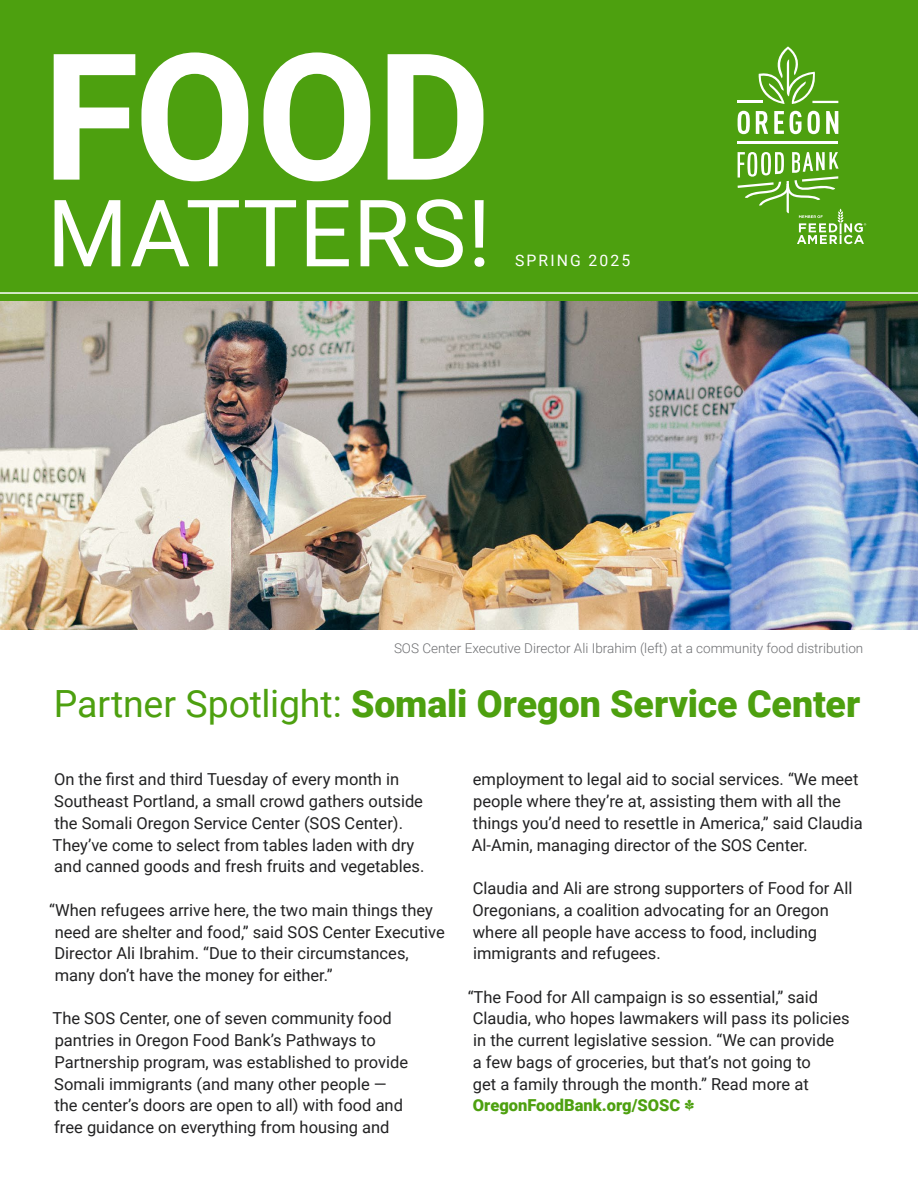
<style>
.page{position:relative;width:918px;height:1188px;background:#fff}
.page>*{position:absolute;margin:0;border:0;box-sizing:border-box;transform-origin:0 0}
.t1{font:700 176.4px "Roboto";color:#fff}
.t2{font:93px "Roboto";letter-spacing:.01em;color:#fff}
.t3{font:900 37.5px "Roboto";letter-spacing:-.005em;color:#4da00f}
.t4{font:16.5px/21.8px "Roboto";color:#222223}
.t5{font:15.75px "Roboto";letter-spacing:.135em;color:#fff}
.t6{font:300 13.5px "Roboto";color:#6d6e71}
.s1{font-weight:400}
.s2{font-weight:900;color:#4da00f}
.s3{font-family:"Ramo de Flores";color:#4da00f}
</style>
<div class="page">
<div style="left:0;top:0;width:918px;height:303px;background:#4da00f"></div>
<hr style="left:0;top:292px;width:918px;height:2px;background:#fff">
<hr style="left:738px;top:101px;width:25px;height:2px;background:#fff">
<hr style="left:812px;top:101px;width:26px;height:2px;background:#fff">
<svg style="left:758px;top:46px;width:58px;height:58px"></svg>
<hr style="left:738px;top:142px;width:100px;height:2px;background:#fff">
<svg style="left:738px;top:111px;width:12px;height:23px"></svg>
<svg style="left:756px;top:111px;width:12px;height:23px"></svg>
<svg style="left:774px;top:111px;width:10px;height:23px"></svg>
<svg style="left:790px;top:111px;width:12px;height:23px"></svg>
<svg style="left:808px;top:111px;width:12px;height:23px"></svg>
<svg style="left:826px;top:111px;width:12px;height:23px"></svg>
<svg style="left:738px;top:152px;width:128px;height:92px"></svg>
<img style="left:0;top:301px;width:918px;height:328px">
<h1 class="t1" style="left:42px;top:-7px;width:450px">FOOD</h1>
<h2 class="t2" style="left:47px;top:168px;width:446px">MATTERS!</h2>
<p class="t5" style="left:515px;top:250px;width:117px">SPRING 2025</p>
<p class="t6" style="left:394px;top:639px;width:471px">SOS Center Executive Director Ali Ibrahim (left) at a community food distribution</p>
<h3 class="t3" style="left:54px;top:677px;width:808px"><span class="s1">Partner Spotlight:</span> Somali Oregon Service Center</h3>
<p class="t4" style="left:53px;top:768px;width:373px">On the first and third Tuesday of every month in Southeast Portland, a small crowd gathers outside the Somali Oregon Service Center (SOS Center).<br>They’ve come to select from tables laden with dry and canned goods and fresh fruits and vegetables.</p>
<p class="t4" style="left:54px;top:898px;width:392px;text-indent:-5px">“When refugees arrive here, the two main things they need are shelter and food,” said SOS Center Executive Director Ali Ibrahim. “Due to their circumstances, many don’t have the money for either.”</p>
<p class="t4" style="left:53px;top:1007px;width:357px">The SOS Center, one of seven community food pantries in Oregon Food Bank’s Pathways to Partnership program, was established to provide Somali immigrants (and many other people — the center’s doors are open to all) with food and free guidance on everything from housing and</p>
<p class="t4" style="left:472px;top:768px;width:392px">employment to legal aid to social services. “We meet people where they’re at, assisting them with all the things you’d need to resettle in America,” said Claudia Al-Amin, managing director of the SOS Center.</p>
<p class="t4" style="left:473px;top:877px;width:381px">Claudia and Ali are strong supporters of Food for All Oregonians, a coalition advocating for an Oregon where all people have access to food, including immigrants and refugees.</p>
<p class="t4" style="left:473px;top:985px;width:378px;text-indent:-5px">“The Food for All campaign is so essential,” said Claudia, who hopes lawmakers will pass its policies in the current legislative session. “We can provide<br>a few bags of groceries, but that’s not going to<br>get a family through the month.” Read more at <span class="s2">OregonFoodBank.org/SOSC</span> <span class="s3">q</span></p>
</div>
